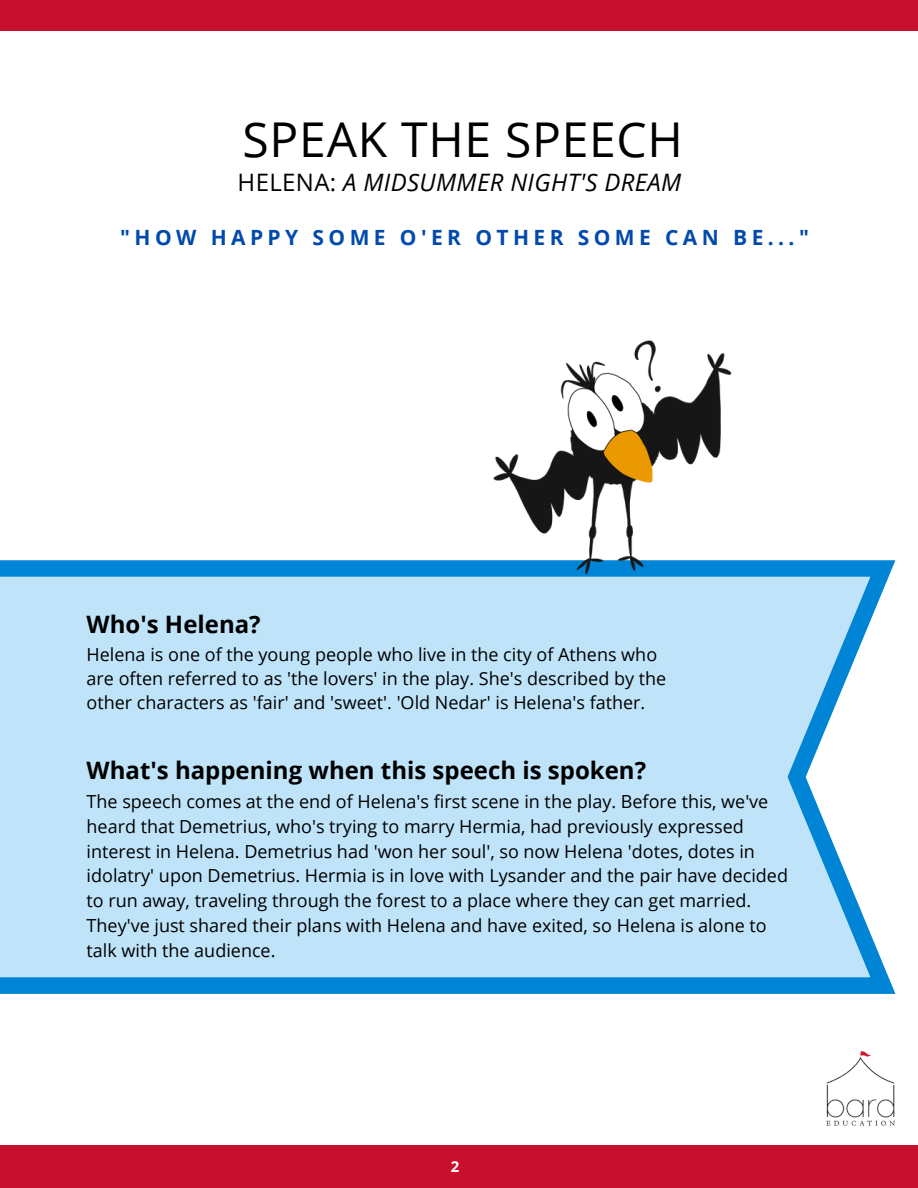
<style>
.page{position:relative;width:918px;height:1188px;background:#fff}
.page>*{position:absolute;margin:0;border:0;box-sizing:border-box;transform-origin:0 0}
.t1{font:48px "Open Sans";letter-spacing:.015em;color:#000}
.t2{font:700 24px "Open Sans";color:#000}
.t3{font:italic 24px "Open Sans";letter-spacing:.015em;color:#000}
.t4{font:700 21px "Open Sans";letter-spacing:.21em;color:#004aad}
.t5{font:18px/24.8px "Open Sans";color:#000}
.t6{font:700 15px "Open Sans";color:#fff}
.s1{font-style:normal}
</style>
<div class="page">
<div style="left:0;top:0;width:918px;height:30px;background:#c8102e"></div>
<svg style="left:0;top:560px;width:895px;height:434px;background:#b1ddf6"></svg>
<img style="left:826px;top:1051px;width:69px;height:74px">
<div style="left:0;top:1146px;width:918px;height:42px;background:#c8102e"></div>
<img style="left:459px;top:340px;width:322px;height:309px">
<p class="t1" style="left:243px;top:105px;width:442px">SPEAK THE SPEECH</p>
<p class="t3" style="left:238px;top:165px;width:445px"><span class="s1">HELENA:</span> A MIDSUMMER NIGHT'S DREAM</p>
<p class="t4" style="left:120px;top:222px;width:690px">"HOW HAPPY SOME O'ER OTHER SOME CAN BE..."</p>
<p class="t2" style="left:87px;top:608px;width:176px">Who's Helena?</p>
<p class="t5" style="left:87px;top:642px;width:581px;line-height:23.9px">Helena is one of the young people who live in the city of Athens who are often referred to as 'the lovers' in the play. She's described by the other characters as 'fair' and 'sweet'. 'Old Nedar' is Helena's father.</p>
<p class="t2" style="left:87px;top:753px;width:561px">What's happening when this speech is spoken?</p>
<p class="t5" style="left:87px;top:789px;width:703px">The speech comes at the end of Helena's first scene in the play. Before this, we've heard that Demetrius, who's trying to marry Hermia, had previously expressed interest in Helena. Demetrius had 'won her soul', so now Helena 'dotes, dotes in idolatry' upon Demetrius. Hermia is in love with Lysander and the pair have decided to run away, traveling through the forest to a place where they can get married.<br>They've just shared their plans with Helena and have exited, so Helena is alone to talk with the audience.</p>
<p class="t6" style="left:451px;top:1156px;width:10px">2</p>
</div>
